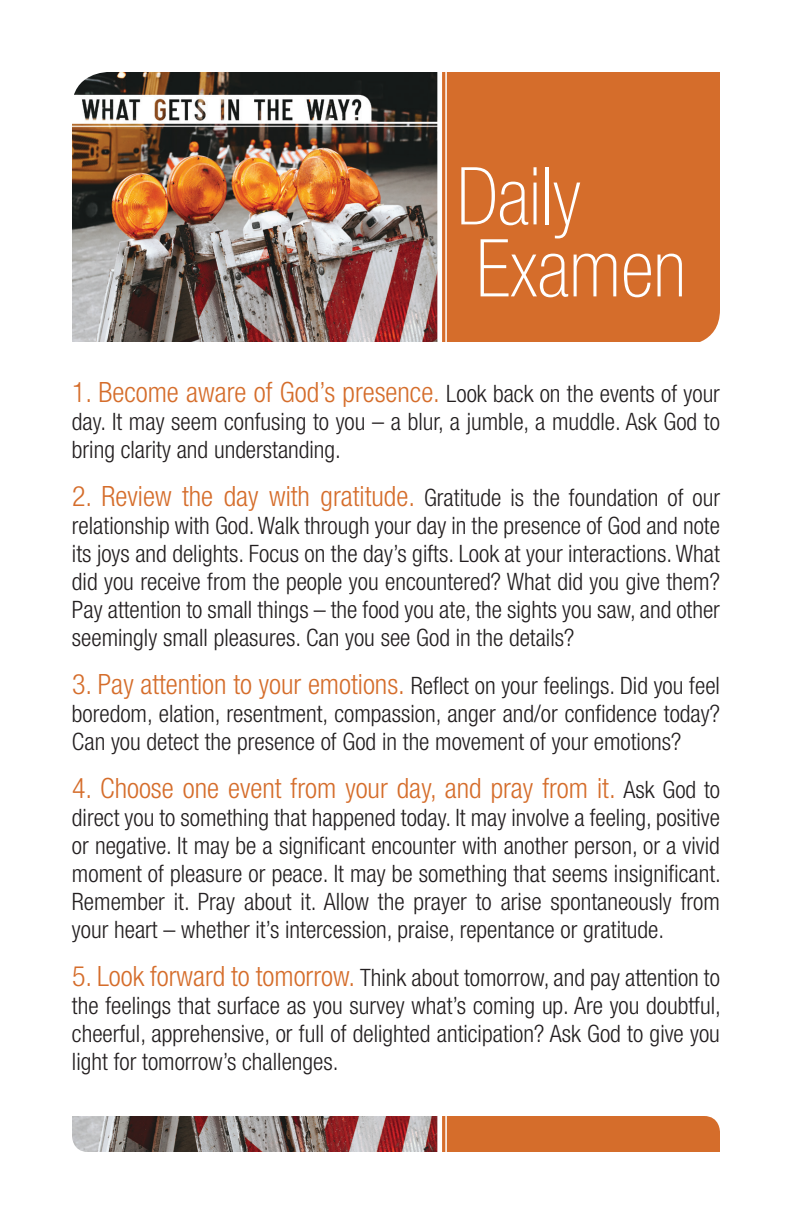
<style>
.page{position:relative;width:792px;height:1224px;background:#fff}
.page>*{position:absolute;margin:0;border:0;box-sizing:border-box;transform-origin:0 0}
.t1{font:100 condensed 80px/72px "Helvetica Neue";color:#fff}
.t2{font:300 condensed 28px "Helvetica Neue";color:#d56d2b}
.t3{font:300 condensed 24px/28px "Helvetica Neue";color:#231f20;text-align:justify}
.s1{font-size:24px;color:#231f20}
.s2{font-size:28px;color:#d56d2b}
</style>
<div class="page">
<div style="left:442px;top:72px;width:278px;height:270px;background:#d56d2b"></div>
<img style="left:72px;top:72px;width:365px;height:270px">
<hr style="left:445px;top:72px;width:2px;height:274px;background:#fff">
<div style="left:442px;top:1116px;width:278px;height:36px;background:#d56d2b"></div>
<img style="left:72px;top:1116px;width:365px;height:36px">
<hr style="left:445px;top:1116px;width:2px;height:40px;background:#fff">
<h1 class="t1" style="left:456px;top:160px;width:231px">Daily<br>Examen</h1>
<p class="t2" style="left:72px;top:376px;width:649px">1. Become aware of God’s presence. <span class="s1">Look back on the events of your</span></p>
<p class="t3" style="left:72px;top:407px;width:650px">day. It may seem confusing to you – a blur, a jumble, a muddle. Ask God to bring clarity and understanding.</p>
<p class="t3" style="left:72px;top:483px;width:650px"><span class="s2">2. Review the day with gratitude.</span> Gratitude is the foundation of our relationship with God. Walk through your day in the presence of God and note its joys and delights. Focus on the day’s gifts. Look at your interactions. What did you receive from the people you encountered? What did you give them?<br>Pay attention to small things – the food you ate, the sights you saw, and other seemingly small pleasures. Can you see God in the details?</p>
<p class="t3" style="left:72px;top:671px;width:650px"><span class="s2">3. Pay attention to your emotions.</span> Reflect on your feelings. Did you feel boredom, elation, resentment, compassion, anger and/or confidence today?<br>Can you detect the presence of God in the movement of your emotions?</p>
<p class="t2" style="left:72px;top:772px;width:650px">4. Choose one event from your day, and pray from it. <span class="s1">Ask God to</span></p>
<p class="t3" style="left:72px;top:803px;width:650px">direct you to something that happened today. It may involve a feeling, positive or negative. It may be a significant encounter with another person, or a vivid moment of pleasure or peace. It may be something that seems insignificant.<br>Remember it. Pray about it. Allow the prayer to arise spontaneously from your heart – whether it’s intercession, praise, repentance or gratitude.</p>
<p class="t3" style="left:72px;top:963px;width:650px"><span class="s2">5. Look forward to tomorrow.</span> Think about tomorrow, and pay attention to the feelings that surface as you survey what’s coming up. Are you doubtful, cheerful, apprehensive, or full of delighted anticipation? Ask God to give you light for tomorrow’s challenges.</p>
</div>
